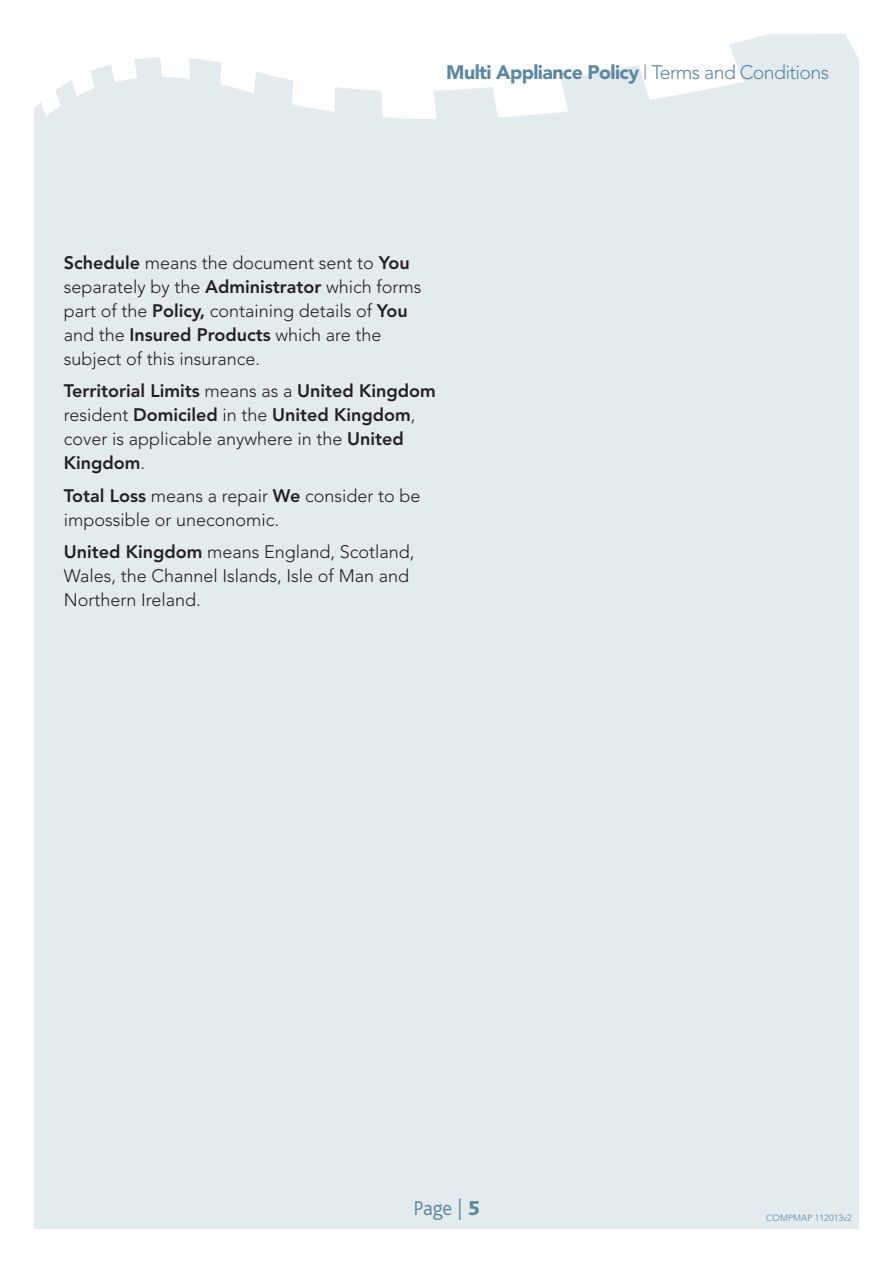
<style>
.page{position:relative;width:893px;height:1263px;background:#fff}
.page>*{position:absolute;margin:0;border:0;box-sizing:border-box;transform-origin:0 0}
.t1{font:300 21px "Bliss";color:#5c87a1}
.t2{font:900 19.5px "Avenir";letter-spacing:-.03em;color:#5c87a1}
.t3{font:300 18px/24px "Avenir";color:#231f20}
.t4{font:800 18px/24px "Avenir";color:#231f20}
.t5{font:300 9px "Avenir";color:#5c87a1}
.s1{font-weight:300}
.s2{font-weight:800}
</style>
<div class="page">
<div style="left:34px;top:34px;width:825px;height:1195px;background:#e4ebef"></div>
<p class="t2" style="left:446px;top:60px;width:384px">Multi Appliance Policy <span class="s1">| Terms and Conditions</span></p>
<p class="t3" style="left:64px;top:251px;width:359px"><span class="s2">Schedule</span> means the document sent to <span class="s2">You </span>separately by the <span class="s2">Administrator</span> which forms part of the <span class="s2">Policy,</span> containing details of <span class="s2">You </span>and the <span class="s2">Insured Products</span> which are the subject of this insurance.</p>
<p class="t4" style="left:64px;top:379px;width:374px">Territorial Limits <span class="s1">means as a</span> United Kingdom <span class="s1">resident</span> Domiciled <span class="s1">in the</span> United Kingdom<span class="s1">, cover is applicable anywhere in the</span> United Kingdom<span class="s1">.</span></p>
<p class="t3" style="left:64px;top:484px;width:358px"><span class="s2">Total Loss</span> means a repair <span class="s2">We</span> consider to be impossible or uneconomic.</p>
<p class="t3" style="left:64px;top:540px;width:352px"><span class="s2">United Kingdom</span> means England, Scotland,<br>Wales, the Channel Islands, Isle of Man and<br>Northern Ireland.</p>
<p class="t1" style="left:413px;top:1197px;width:68px">Page | <span class="s2">5</span></p>
<p class="t5" style="left:766px;top:1212px;width:87px">COMPMAP 112013v2</p>
</div>
